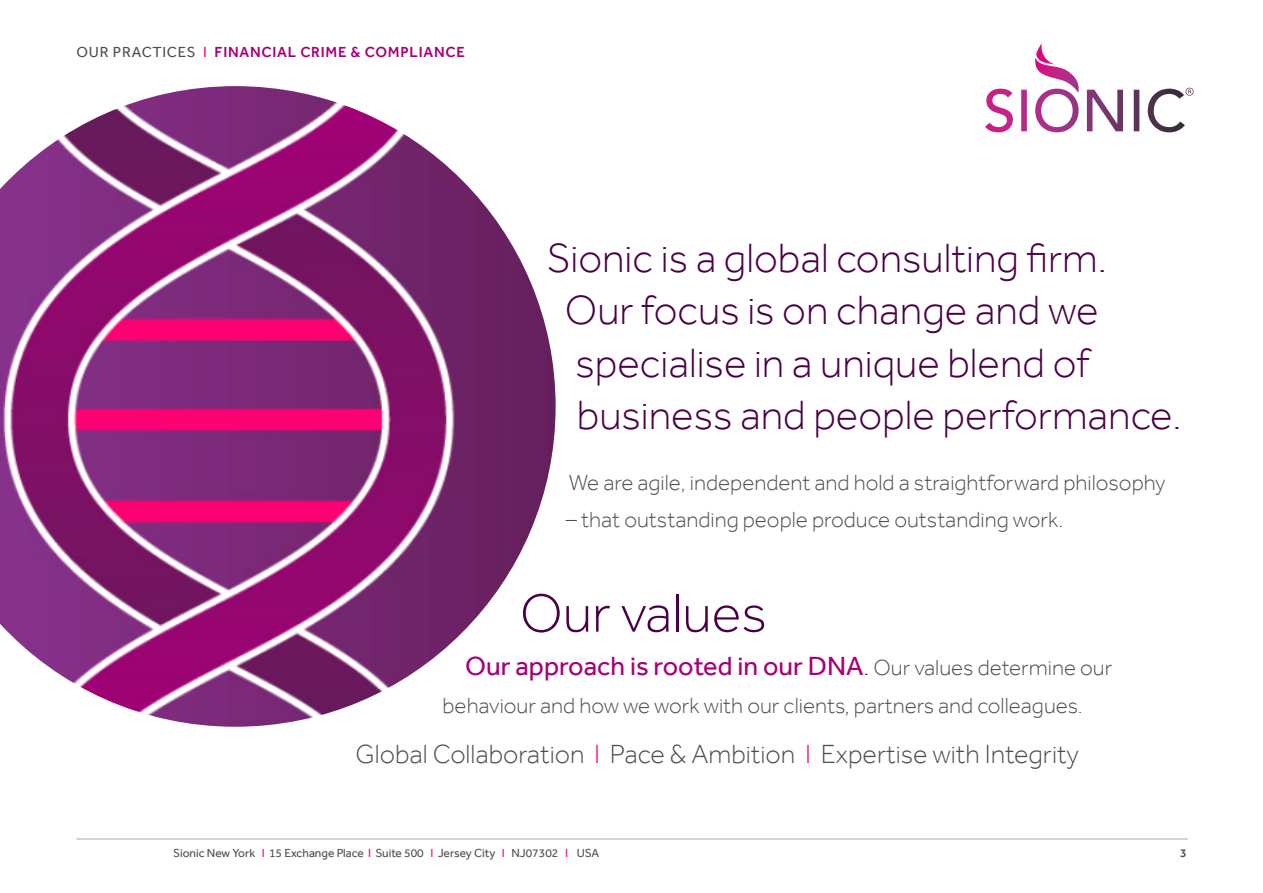
<style>
.page{position:relative;width:1263px;height:893px;background:#fff}
.page>*{position:absolute;margin:0;border:0;box-sizing:border-box;transform-origin:0 0}
.t1{font:300 55.5px "Effra";color:#4a0044}
.t2{font:300 42px/52.5px "Effra";color:#4a0044}
.t3{font:300 27px "Effra";color:#504d51}
.t4{font:27px "Effra";color:#a70078}
.t5{font:300 22.5px "Effra";color:#504d51}
.t6{font:500 15px "Effra";letter-spacing:.05em;color:#a70078}
.t7{font:12px "Effra";color:#504d51}
.t8{font:500 12px "Effra";color:#504d51}
.s1{font-weight:400;color:#504d51}
.s2{font-weight:400;color:#ff0073}
.s3{font-weight:300;color:#4a0044}
.s4{font-weight:300;font-size:22.5px;color:#504d51}
.s5{color:#ff0073}
.s6{color:#ff0072}
</style>
<div class="page">
<hr style="left:77px;top:839px;width:1111px;height:1px;background:#a8a6a8">
<img style="left:0;top:86px;width:556px;height:641px">
<svg style="left:985px;top:43px;width:208px;height:89px"></svg>
<p class="t6" style="left:77px;top:43px;width:390px"><span class="s1">OUR PRACTICES</span> <span class="s2">I</span> FINANCIAL CRIME &amp; COMPLIANCE</p>
<p class="t2" style="left:565px;top:231px;width:618px;text-indent:-18px">Sionic is a global consulting firm.<br>Our focus is on change and we specialise in a unique blend of business and people performance.</p>
<p class="t5" style="left:569px;top:469px;width:598px">We are agile, independent and hold a straightforward philosophy</p>
<p class="t5" style="left:566px;top:506px;width:499px">– that outstanding people produce outstanding work.</p>
<p class="t1" style="left:520px;top:580px;width:249px">Our values</p>
<p class="t4" style="left:465px;top:650px;width:649px">Our approach is rooted in our DNA<span class="s3">.</span> <span class="s4">Our values determine our</span></p>
<p class="t5" style="left:443px;top:692px;width:641px">behaviour and how we work with our clients, partners and colleagues.</p>
<p class="t3" style="left:356px;top:738px;width:725px">Global Collaboration <span class="s5">I</span> Pace &amp; Ambition <span class="s5">I</span> Expertise with Integrity</p>
<p class="t7" style="left:173px;top:846px;width:428px">Sionic New York <span class="s6">I</span> 15 Exchange Place <span class="s6">I</span> Suite 500 <span class="s6">I</span> Jersey City <span class="s6">I</span> NJ07302 <span class="s6">I</span> USA</p>
<p class="t8" style="left:1180px;top:846px;width:8px">3</p>
</div>
